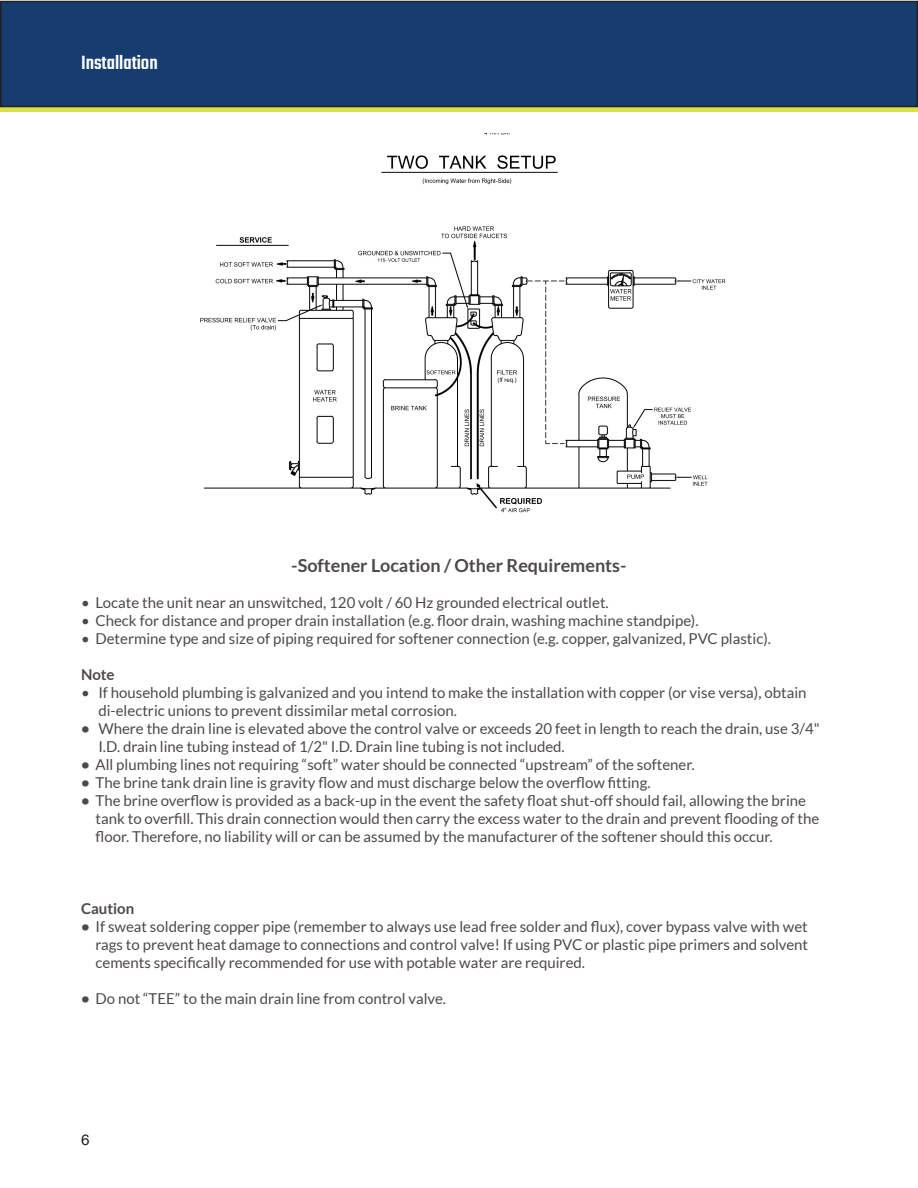
<style>
.page{position:relative;width:918px;height:1188px;background:#fff}
.page>*{position:absolute;margin:0;border:0;box-sizing:border-box;transform-origin:0 0}
.t1{font:500 21px "Teko";color:#fff}
.t2{font:700 18px "Lato";color:#4d4948}
.t3{font:15px "Lato";color:#4d4948}
.t4{font:700 15px "Lato";color:#4d4948}
.t5{font:15px "Helvetica";color:#231f20}
.s1{font-weight:700}
</style>
<div class="page">
<div style="left:0;top:107px;width:918px;height:5px;background:#d9e149"></div>
<div style="left:1px;top:2px;width:916px;height:104px;background:#163d6e"></div>
<div style="left:0;top:1px;width:918px;height:106px;border:2px solid #231f20"></div>
<img style="left:200px;top:133px;width:526px;height:380px">
<p class="t1" style="left:81px;top:50px;width:78px">Installation</p>
<p class="t2" style="left:291px;top:555px;width:337px">-Softener Location / Other Requirements-</p>
<p class="t3" style="left:81px;top:594px;width:529px">• Locate the unit near an unswitched, 120 volt / 60 Hz grounded electrical outlet.</p>
<p class="t3" style="left:81px;top:612px;width:619px">• Check for distance and proper drain installation (e.g. floor drain, washing machine standpipe).</p>
<p class="t3" style="left:81px;top:630px;width:692px">• Determine type and size of piping required for softener connection (e.g. copper, galvanized, PVC plastic).</p>
<p class="t4" style="left:81px;top:666px;width:35px">Note</p>
<p class="t3" style="left:81px;top:684px;width:727px">• If household plumbing is galvanized and you intend to make the installation with copper (or vise versa), obtain</p>
<p class="t3" style="left:98px;top:702px;width:360px">di-electric unions to prevent dissimilar metal corrosion.</p>
<p class="t3" style="left:81px;top:720px;width:740px"><span class="s1">•</span> Where the drain line is elevated above the control valve or exceeds 20 feet in length to reach the drain, use 3/4"</p>
<p class="t3" style="left:98px;top:738px;width:468px">I.D. drain line tubing instead of 1/2" I.D. Drain line tubing is not included.</p>
<p class="t3" style="left:81px;top:756px;width:615px"><span class="s1">•</span> All plumbing lines not requiring “soft” water should be connected “upstream” of the softener.</p>
<p class="t3" style="left:81px;top:774px;width:571px"><span class="s1">•</span> The brine tank drain line is gravity flow and must discharge below the overflow fitting.</p>
<p class="t3" style="left:81px;top:792px;width:727px"><span class="s1">•</span> The brine overflow is provided as a back-up in the event the safety float shut-off should fail, allowing the brine</p>
<p class="t3" style="left:95px;top:810px;width:725px">tank to overfill. This drain connection would then carry the excess water to the drain and prevent flooding of the</p>
<p class="t3" style="left:95px;top:828px;width:679px">floor. Therefore, no liability will or can be assumed by the manufacturer of the softener should this occur.</p>
<p class="t4" style="left:81px;top:900px;width:55px">Caution</p>
<p class="t3" style="left:81px;top:918px;width:728px"><span class="s1">•</span> If sweat soldering copper pipe (remember to always use lead free solder and flux), cover bypass valve with wet</p>
<p class="t3" style="left:95px;top:936px;width:714px">rags to prevent heat damage to connections and control valve! If using PVC or plastic pipe primers and solvent</p>
<p class="t3" style="left:95px;top:954px;width:491px">cements specifically recommended for use with potable water are required.</p>
<p class="t3" style="left:81px;top:990px;width:367px"><span class="s1">•</span> Do not “TEE” to the main drain line from control valve.</p>
<p class="t5" style="left:81px;top:1131px;width:10px">6</p>
</div>
